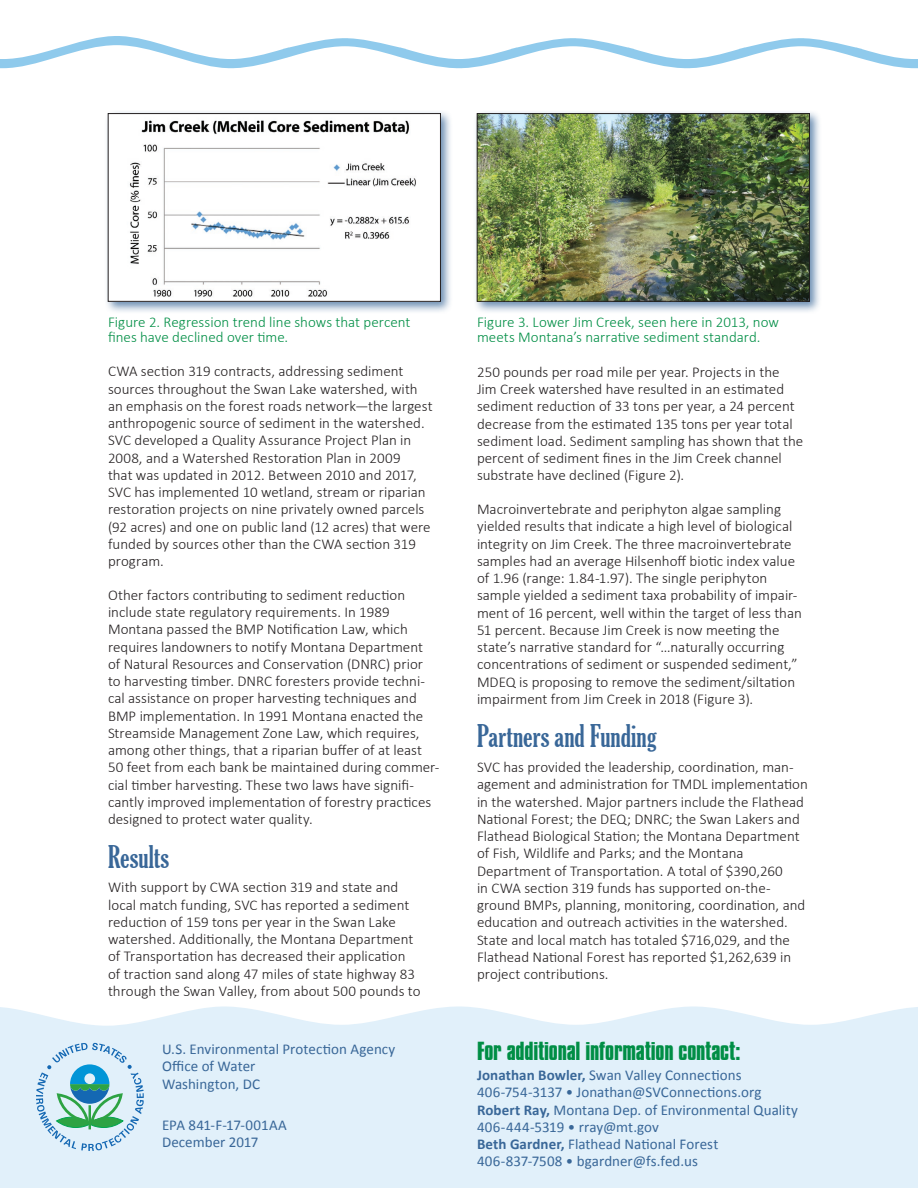
<style>
.page{position:relative;width:918px;height:1188px;background:#fff}
.page>*{position:absolute;margin:0;border:0;box-sizing:border-box;transform-origin:0 0}
.subhead_1{font:extra-condensed 30px "Gloucester";letter-spacing:.005em;color:#396798}
.addl_info_contact{font:700 22.5px "Compacta BT";letter-spacing:-.01em;color:#008e45}
.body_text{font:300 15px/17.2px "Calibri";color:#231f20}
.publication_info{font:15px "Calibri";letter-spacing:.005em;color:#396798}
.t1{font:300 15px/15px "Calibri";color:#008e45}
.publication_info_bol{font:15px "Calibri";color:#396798}
.s1{font-weight:700}
</style>
<div class="page">
<svg style="left:0;top:36px;width:918px;height:32px"></svg>
<div style="left:0;top:1006px;width:918px;height:182px;background:#e1f0fa"></div>
<div style="left:104px;top:110px;width:349px;height:204px;background:#396798;opacity:.75"></div>
<img style="left:111px;top:115px;width:328px;height:185px">
<div style="left:108px;top:113px;width:333px;height:189px;border:1px solid #231f20"></div>
<div style="left:473px;top:110px;width:349px;height:204px;background:#396798;opacity:.75"></div>
<img style="left:479px;top:115px;width:329px;height:185px">
<div style="left:477px;top:113px;width:333px;height:189px;border:1px solid #231f20"></div>
<svg style="left:36px;top:1043px;width:108px;height:108px;background:#add5dd"></svg>
<p class="t1" style="left:108px;top:314px;width:304px">Figure 2. Regression trend line shows that percent fines have declined over time.</p>
<p class="body_text" style="left:108px;top:363px;width:326px">CWA section 319 contracts, addressing sediment sources throughout the Swan Lake watershed, with an emphasis on the forest roads network—the largest anthropogenic source of sediment in the watershed.<br>SVC developed a Quality Assurance Project Plan in 2008, and a Watershed Restoration Plan in 2009<br>that was updated in 2012. Between 2010 and 2017, SVC has implemented 10 wetland, stream or riparian restoration projects on nine privately owned parcels (92 acres) and one on public land (12 acres) that were funded by sources other than the CWA section 319 program.</p>
<p class="body_text" style="left:108px;top:586px;width:333px">Other factors contributing to sediment reduction include state regulatory requirements. In 1989<br>Montana passed the BMP Notification Law, which requires landowners to notify Montana Department<br>of Natural Resources and Conservation (DNRC) prior to harvesting timber. DNRC foresters provide techni&shy;cal assistance on proper harvesting techniques and BMP implementation. In 1991 Montana enacted the Streamside Management Zone Law, which requires, among other things, that a riparian buffer of at least 50 feet from each bank be maintained during commer&shy;cial timber harvesting. These two laws have signifi&shy;cantly improved implementation of forestry practices designed to protect water quality.</p>
<h2 class="subhead_1" style="left:108px;top:839px;width:63px">Results</h2>
<p class="body_text" style="left:108px;top:879px;width:314px">With support by CWA section 319 and state and local match funding, SVC has reported a sediment reduction of 159 tons per year in the Swan Lake watershed. Additionally, the Montana Department of Transportation has decreased their application of traction sand along 47 miles of state highway 83 through the Swan Valley, from about 500 pounds to</p>
<p class="publication_info" style="left:162px;top:1040px;width:235px">U.S. Environmental Protection Agency</p>
<p class="publication_info" style="left:162px;top:1057px;width:95px">Office of Water</p>
<p class="publication_info" style="left:162px;top:1074px;width:100px">Washington, DC</p>
<p class="publication_info" style="left:162px;top:1115px;width:126px">EPA 841-F-17-001AA</p>
<p class="publication_info" style="left:162px;top:1133px;width:98px">December 2017</p>
<p class="t1" style="left:477px;top:314px;width:304px">Figure 3. Lower Jim Creek, seen here in 2013, now meets Montana’s narrative sediment standard.</p>
<p class="body_text" style="left:477px;top:363px;width:328px">250 pounds per road mile per year. Projects in the<br>Jim Creek watershed have resulted in an estimated sediment reduction of 33 tons per year, a 24 percent decrease from the estimated 135 tons per year total sediment load. Sediment sampling has shown that the percent of sediment fines in the Jim Creek channel substrate have declined (Figure 2).</p>
<p class="body_text" style="left:477px;top:500px;width:326px">Macroinvertebrate and periphyton algae sampling yielded results that indicate a high level of biological integrity on Jim Creek. The three macroinvertebrate samples had an average Hilsenhoff biotic index value of 1.96 (range: 1.84-1.97). The single periphyton sample yielded a sediment taxa probability of impair&shy;ment of 16 percent, well within the target of less than 51 percent. Because Jim Creek is now meeting the state’s narrative standard for “…naturally occurring concentrations of sediment or suspended sediment,” MDEQ is proposing to remove the sediment/siltation impairment from Jim Creek in 2018 (Figure 3).</p>
<h2 class="subhead_1" style="left:477px;top:719px;width:181px">Partners and Funding</h2>
<p class="body_text" style="left:477px;top:758px;width:332px">SVC has provided the leadership, coordination, man&shy;agement and administration for TMDL implementation in the watershed. Major partners include the Flathead National Forest; the DEQ; DNRC; the Swan Lakers and Flathead Biological Station; the Montana Department of Fish, Wildlife and Parks; and the Montana Department of Transportation. A total of $390,260<br>in CWA section 319 funds has supported on-the&shy;ground BMPs, planning, monitoring, coordination, and education and outreach activities in the watershed.<br>State and local match has totaled $716,029, and the Flathead National Forest has reported $1,262,639 in project contributions.</p>
<p class="addl_info_contact" style="left:477px;top:1037px;width:265px">For additional information contact:</p>
<p class="publication_info_bol" style="left:477px;top:1066px;width:266px"><span class="s1">Jonathan Bowler,</span> Swan Valley Connections</p>
<p class="publication_info" style="left:477px;top:1083px;width:286px">406-754-3137 • Jonathan@SVConnections.org</p>
<p class="publication_info_bol" style="left:477px;top:1100px;width:323px"><span class="s1">Robert Ray,</span> Montana Dep. of Environmental Quality</p>
<p class="publication_info" style="left:477px;top:1118px;width:183px">406-444-5319 • rray@mt.gov</p>
<p class="publication_info_bol" style="left:477px;top:1135px;width:243px"><span class="s1">Beth Gardner,</span> Flathead National Forest</p>
<p class="publication_info" style="left:477px;top:1152px;width:222px">406-837-7508 • bgardner@fs.fed.us</p>
</div>
